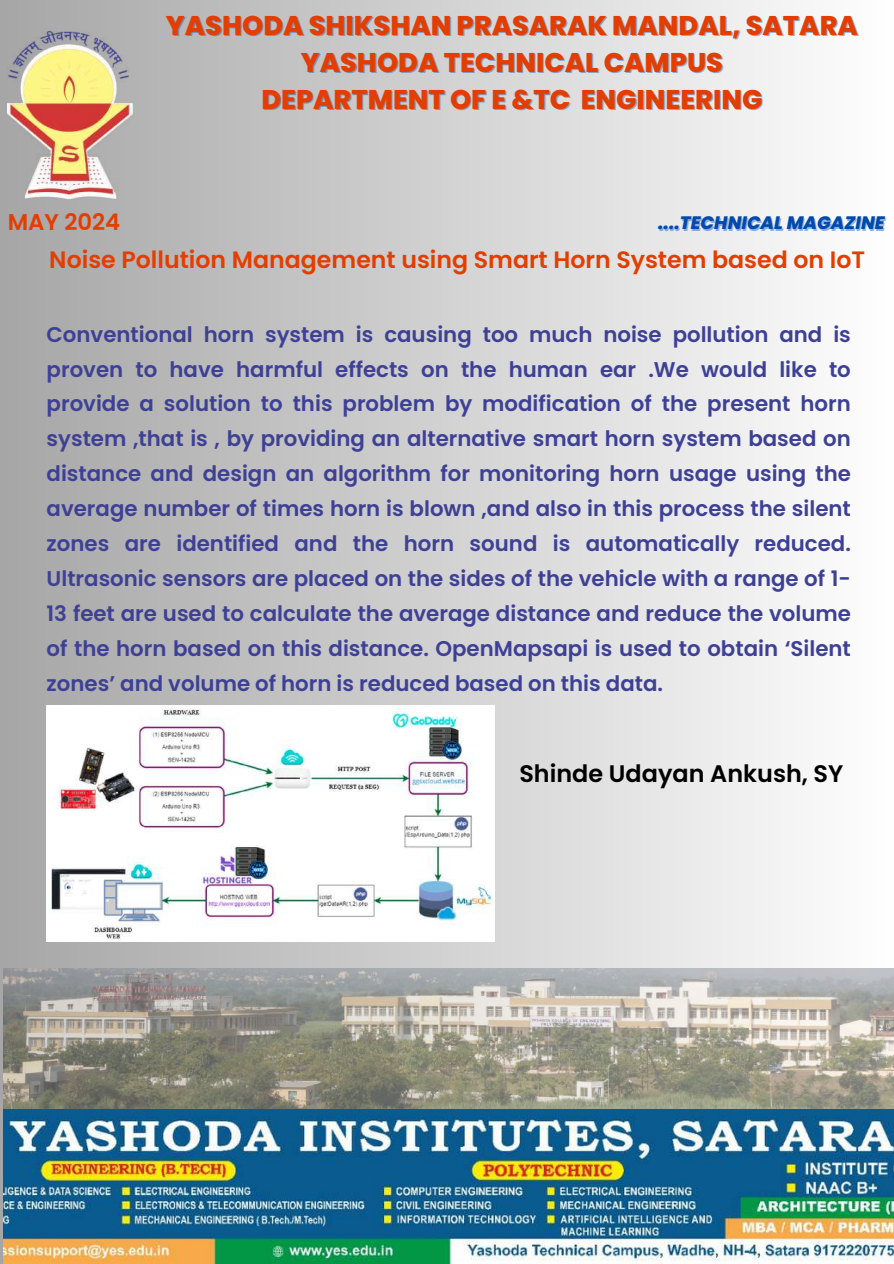
<style>
.page{position:relative;width:894px;height:1264px;background:#fff}
.page>*{position:absolute;margin:0;border:0;box-sizing:border-box;transform-origin:0 0}
.t1{font:800 27px/37.2px "Poppins";color:#e43d00;text-align:center}
.t2{font:600 23.85px "Poppins";color:#000}
.t3{font:600 23.7px "Poppins";color:#e43d00}
.t4{font:600 22.8px "Poppins";color:#e43d00}
.t5{font:600 21.3px/34.8px "Poppins";color:#3e4095;text-align:justify}
.t6{font:italic 800 18px "Poppins";color:#004aad}
.s1{color:rgb(0 74 173/.4)}
</style>
<div class="page">
<div style="left:0;top:0;width:893px;height:1263px;background:linear-gradient(to right,#a6a6a6,#fefefe)"></div>
<img style="left:8px;top:32px;width:125px;height:167px">
<img style="left:3px;top:968px;width:890px;height:295px">
<img style="left:47px;top:705px;width:447px;height:236px">
<p class="t1" style="left:166px;top:7px;width:693px">YASHODA SHIKSHAN PRASARAK MANDAL, SATARA<br>YASHODA TECHNICAL CAMPUS<br>DEPARTMENT OF E &amp;TC ENGINEERING</p>
<p class="t4" style="left:8px;top:206px;width:114px">MAY 2024</p>
<p class="t6" style="left:659px;top:210px;width:227px"><span class="s1">....</span>TECHNICAL MAGAZINE</p>
<p class="t3" style="left:49px;top:243px;width:817px">Noise Pollution Management using Smart Horn System based on IoT</p>
<p class="t5" style="left:47px;top:317px;width:805px">Conventional horn system is causing too much noise pollution and is proven to have harmful effects on the human ear .We would like to provide a solution to this problem by modification of the present horn system ,that is , by providing an alternative smart horn system based on distance and design an algorithm for monitoring horn usage using the average number of times horn is blown ,and also in this process the silent zones are identified and the horn sound is automatically reduced.<br>Ultrasonic sensors are placed on the sides of the vehicle with a range of 1- 13 feet are used to calculate the average distance and reduce the volume of the horn based on this distance. OpenMapsapi is used to obtain ‘Silent zones’ and volume of horn is reduced based on this data.</p>
<p class="t2" style="left:519px;top:757px;width:325px">Shinde Udayan Ankush, SY</p>
</div>
